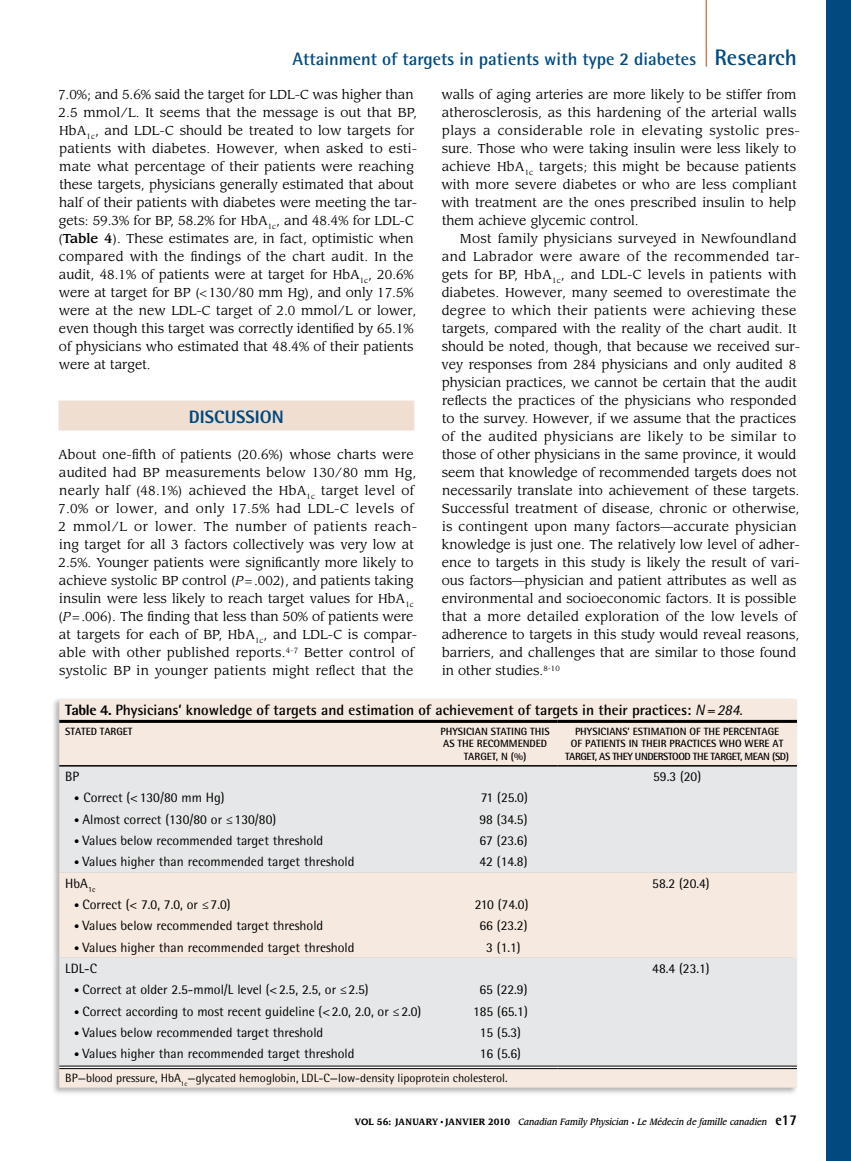
<style>
.page{position:relative;width:851px;height:1161px;background:#fff}
.page>*{position:absolute;margin:0;border:0;box-sizing:border-box;transform-origin:0 0}
.t1{font:700 18px "Rotis Semi Sans Std";color:#004a80}
.t2{font:800 18px "Rotis Semi Sans Std";color:#004a80}
.t3{font:700 15px "Rotis Semi Sans Std";color:#000}
.t4{font:13.5px "Rotis Semi Sans Std";color:#000}
.t5{font:12.75px/18px "Leawood Std";color:#000}
.t6{font:12px "Rotis Semi Sans Std";color:#000}
.t7{font:700 10.5px "Rotis Semi Sans Std";color:#000}
.t8{font:italic 500 9px "Leawood Std";color:#000;scale:.9 1}
.s1{font-size:22.5px}
.s2{font-weight:500}
.s3{font-style:italic}
.s4{font-weight:800}
.s5{font-weight:400;font-style:italic}
.s6{font-size:10.5px}
.s7{font-weight:700;font-style:normal}
.s8{font-family:"Times";font-weight:400;font-style:normal}
.s9{font-style:normal;font-size:6px}
.s10{font-family:"Rotis Semi Sans Std";font-weight:800;font-style:normal;font-size:15px}
</style>
<div class="page">
<div style="left:826px;top:0;width:24px;height:1161px;background:#004a80"></div>
<hr style="left:705px;top:0;width:2px;height:67px;background:#cc8354">
<div style="left:58px;top:400px;width:356px;height:30px;background:#f0ded0"></div>
<div style="left:51px;top:697px;width:748px;height:399px;background:#000;opacity:.3"></div>
<div style="left:59px;top:699px;width:737px;height:389px;background:#f5e9e0"></div>
<svg style="left:59px;top:767px;width:737px;height:299px;background:#e9e6e5"></svg>
<hr style="left:59px;top:1066px;width:374px;height:3px;background:#fff">
<hr style="left:433px;top:1066px;width:124px;height:3px;background:#fff">
<hr style="left:557px;top:1066px;width:240px;height:3px;background:#fff">
<hr style="left:59px;top:720px;width:374px;height:3px;background:#000">
<hr style="left:433px;top:720px;width:124px;height:3px;background:#000">
<hr style="left:557px;top:720px;width:240px;height:3px;background:#000">
<hr style="left:59px;top:765px;width:374px;height:2px;background:#000">
<hr style="left:433px;top:765px;width:124px;height:2px;background:#000">
<hr style="left:557px;top:765px;width:240px;height:2px;background:#000">
<hr style="left:59px;top:1066px;width:374px;height:1px;background:#000">
<hr style="left:59px;top:1068px;width:374px;height:1px;background:#000">
<hr style="left:433px;top:1066px;width:124px;height:1px;background:#000">
<hr style="left:433px;top:1068px;width:124px;height:1px;background:#000">
<hr style="left:557px;top:1066px;width:240px;height:1px;background:#000">
<hr style="left:557px;top:1068px;width:240px;height:1px;background:#000">
<h1 class="t1" style="left:292px;top:48px;width:506px">ATTAINMENT OF TARGETS IN PATIENTS WITH TYPE 2 DIABETES <span class="s1">RESEARCH</span></h1>
<p class="t5" style="left:58px;top:86px;width:361px">7.0%; and 5.6% said the target for LDL-C was higher than 2.5 mmol/L. It seems that the message is out that BP, HbA<sub>1c</sub>, and LDL-C should be treated to low targets for patients with diabetes. However, when asked to esti&shy;mate what percentage of their patients were reaching these targets, physicians generally estimated that about half of their patients with diabetes were meeting the tar&shy;gets: 59.3% for BP, 58.2% for HbA<sub>1c</sub>, and 48.4% for LDL-C (<span class="s2">Table 4</span>). These estimates are, in fact, optimistic when compared with the findings of the chart audit. In the audit, 48.1% of patients were at target for HbA<sub>1c</sub>, 20.6% were at target for BP (&lt;130/80 mm Hg), and only 17.5% were at the new LDL-C target of 2.0 mmol/L or lower, even though this target was correctly identified by 65.1% of physicians who estimated that 48.4% of their patients were at target.</p>
<h1 class="t2" style="left:189px;top:405px;width:97px">DISCUSSION</h1>
<p class="t5" style="left:58px;top:446px;width:361px">About one-fifth of patients (20.6%) whose charts were audited had BP measurements below 130/80 mm Hg, nearly half (48.1%) achieved the HbA<sub>1c</sub> target level of 7.0% or lower, and only 17.5% had LDL-C levels of 2 mmol/L or lower. The number of patients reach&shy;ing target for all 3 factors collectively was very low at 2.5%. Younger patients were significantly more likely to achieve systolic BP control (<span class="s3">P</span>=.002), and patients taking insulin were less likely to reach target values for HbA<sub>1c </sub>(<span class="s3">P</span>=.006). The finding that less than 50% of patients were at targets for each of BP, HbA<sub>1c</sub>, and LDL-C is compar&shy;able with other published reports.<sup>4-7</sup> Better control of systolic BP in younger patients might reflect that the</p>
<p class="t5" style="left:441px;top:86px;width:360px">walls of aging arteries are more likely to be stiffer from atherosclerosis, as this hardening of the arterial walls plays a considerable role in elevating systolic pres&shy;sure. Those who were taking insulin were less likely to achieve HbA<sub>1c</sub> targets; this might be because patients with more severe diabetes or who are less compliant with treatment are the ones prescribed insulin to help them achieve glycemic control.</p>
<p class="t5" style="left:441px;top:230px;width:360px;text-indent:18px">Most family physicians surveyed in Newfoundland and Labrador were aware of the recommended tar&shy;gets for BP, HbA<sub>1c</sub>, and LDL-C levels in patients with diabetes. However, many seemed to overestimate the degree to which their patients were achieving these targets, compared with the reality of the chart audit. It should be noted, though, that because we received sur&shy;vey responses from 284 physicians and only audited 8 physician practices, we cannot be certain that the audit reflects the practices of the physicians who responded to the survey. However, if we assume that the practices of the audited physicians are likely to be similar to those of other physicians in the same province, it would seem that knowledge of recommended targets does not necessarily translate into achievement of these targets.<br>Successful treatment of disease, chronic or otherwise, is contingent upon many factors—accurate physician knowledge is just one. The relatively low level of adher&shy;ence to targets in this study is likely the result of vari&shy;ous factors—physician and patient attributes as well as environmental and socioeconomic factors. It is possible that a more detailed exploration of the low levels of adherence to targets in this study would reveal reasons, barriers, and challenges that are similar to those found in other studies.<sup>8-10</sup></p>
<p class="t3" style="left:65px;top:701px;width:678px"><span class="s4">Table 4.</span> PHYSICIANS’ KNOWLEDGE OF TARGETS AND ESTIMATION OF ACHIEVEMENT OF TARGETS IN THEIR PRACTICES: <span class="s5">N=284.</span></p>
<p class="t7" style="left:65px;top:725px;width:12px">STATED</p>
<p class="t7" style="left:100px;top:725px;width:12px">TARGET</p>
<p class="t7" style="left:440px;top:725px;width:24px">PHYSICIAN</p>
<p class="t7" style="left:490px;top:725px;width:7px">STATING</p>
<p class="t7" style="left:530px;top:725px;width:6px">THIS</p>
<p class="t7" style="left:443px;top:737px;width:21px">AS THE</p>
<p class="t7" style="left:477px;top:737px;width:31px">RECOMMENDED</p>
<p class="t7" style="left:464px;top:750px;width:2px">TARGET</p>
<p class="t7" style="left:496px;top:750px;width:32px">, N (%)</p>
<p class="t7" style="left:575px;top:725px;width:24px">PHYSICIANS</p>
<p class="t7" style="left:627px;top:725px;width:12px">’ ESTIMATI</p>
<p class="t7" style="left:673px;top:725px;width:37px">ON OF THE</p>
<p class="t7" style="left:723px;top:725px;width:7px">PERCENTAGE</p>
<p class="t7" style="left:571px;top:737px;width:21px">OF PATIENTS</p>
<p class="t7" style="left:628px;top:737px;width:19px">IN THEIR</p>
<p class="t7" style="left:669px;top:737px;width:7px">PRACTICE</p>
<p class="t7" style="left:711px;top:737px;width:49px">S WHO WERE</p>
<p class="t7" style="left:772px;top:737px;width:7px">AT</p>
<p class="t7" style="left:565px;top:750px;width:2px">TARGET</p>
<p class="t7" style="left:594px;top:750px;width:21px">,AS THE</p>
<p class="t7" style="left:627px;top:750px;width:16px">Y UNDERST</p>
<p class="t7" style="left:672px;top:750px;width:24px">OOD THE</p>
<p class="t7" style="left:710px;top:750px;width:2px">TARGET</p>
<p class="t7" style="left:740px;top:750px;width:16px">, MEAN</p>
<p class="t7" style="left:772px;top:750px;width:18px">(SD)</p>
<p class="t4" style="left:65px;top:769px;width:16px">BP</p>
<p class="t4" style="left:653px;top:769px;width:49px">59.3 (20)</p>
<p class="t4" style="left:74px;top:790px;width:152px"><span class="s6">•</span> Correct (&lt;130/80 mm Hg)</p>
<p class="t4" style="left:481px;top:790px;width:48px">71 (25.0)</p>
<p class="t4" style="left:74px;top:811px;width:203px"><span class="s6">•</span> Almost correct (130/80 or ≤130/80)</p>
<p class="t4" style="left:479px;top:811px;width:49px">98 (34.5)</p>
<p class="t4" style="left:74px;top:833px;width:250px"><span class="s6">•</span> Values below recommended target threshold</p>
<p class="t4" style="left:479px;top:833px;width:49px">67 (23.6)</p>
<p class="t4" style="left:74px;top:854px;width:282px"><span class="s6">•</span> Values higher than recommended target threshold</p>
<p class="t4" style="left:479px;top:854px;width:49px">42 (14.8)</p>
<p class="t4" style="left:65px;top:875px;width:32px">HbA<sub>1c</sub></p>
<p class="t4" style="left:652px;top:875px;width:59px">58.2 (20.4)</p>
<p class="t4" style="left:74px;top:897px;width:158px"><span class="s6">•</span> Correct (&lt; 7.0, 7.0, or ≤7.0)</p>
<p class="t4" style="left:474px;top:897px;width:55px">210 (74.0)</p>
<p class="t4" style="left:74px;top:918px;width:250px"><span class="s6">•</span> Values below recommended target threshold</p>
<p class="t4" style="left:479px;top:918px;width:49px">66 (23.2)</p>
<p class="t4" style="left:74px;top:939px;width:282px"><span class="s6">•</span> Values higher than recommended target threshold</p>
<p class="t4" style="left:486px;top:939px;width:36px">3 (1.1)</p>
<p class="t4" style="left:65px;top:960px;width:33px">LDL-C</p>
<p class="t4" style="left:652px;top:960px;width:59px">48.4 (23.1)</p>
<p class="t4" style="left:74px;top:982px;width:296px"><span class="s6">•</span> Correct at older 2.5-mmol/L level (&lt;2.5, 2.5, or ≤2.5)</p>
<p class="t4" style="left:479px;top:982px;width:49px">65 (22.9)</p>
<p class="t4" style="left:74px;top:1003px;width:348px"><span class="s6">•</span> Correct according to most recent guideline (&lt;2.0, 2.0, or ≤2.0)</p>
<p class="t4" style="left:473px;top:1003px;width:56px">185 (65.1)</p>
<p class="t4" style="left:74px;top:1024px;width:250px"><span class="s6">•</span> Values below recommended target threshold</p>
<p class="t4" style="left:480px;top:1024px;width:43px">15 (5.3)</p>
<p class="t4" style="left:74px;top:1046px;width:282px"><span class="s6">•</span> Values higher than recommended target threshold</p>
<p class="t4" style="left:480px;top:1046px;width:43px">16 (5.6)</p>
<p class="t6" style="left:65px;top:1070px;width:443px">BP—blood pressure, HbA<sub>1c</sub>—glycated hemoglobin, LDL-C—low-density lipoprotein cholesterol.</p>
<p class="t8" style="left:355px;top:1116px;width:492px"><span class="s7">VOL 56: JANUARY</span> <span class="s8">•</span> <span class="s7">JANVIER 2010</span> Canadian Family Physician <span class="s9">•</span> Le Médecin de famille canadien <span class="s10">e17</span></p>
</div>
